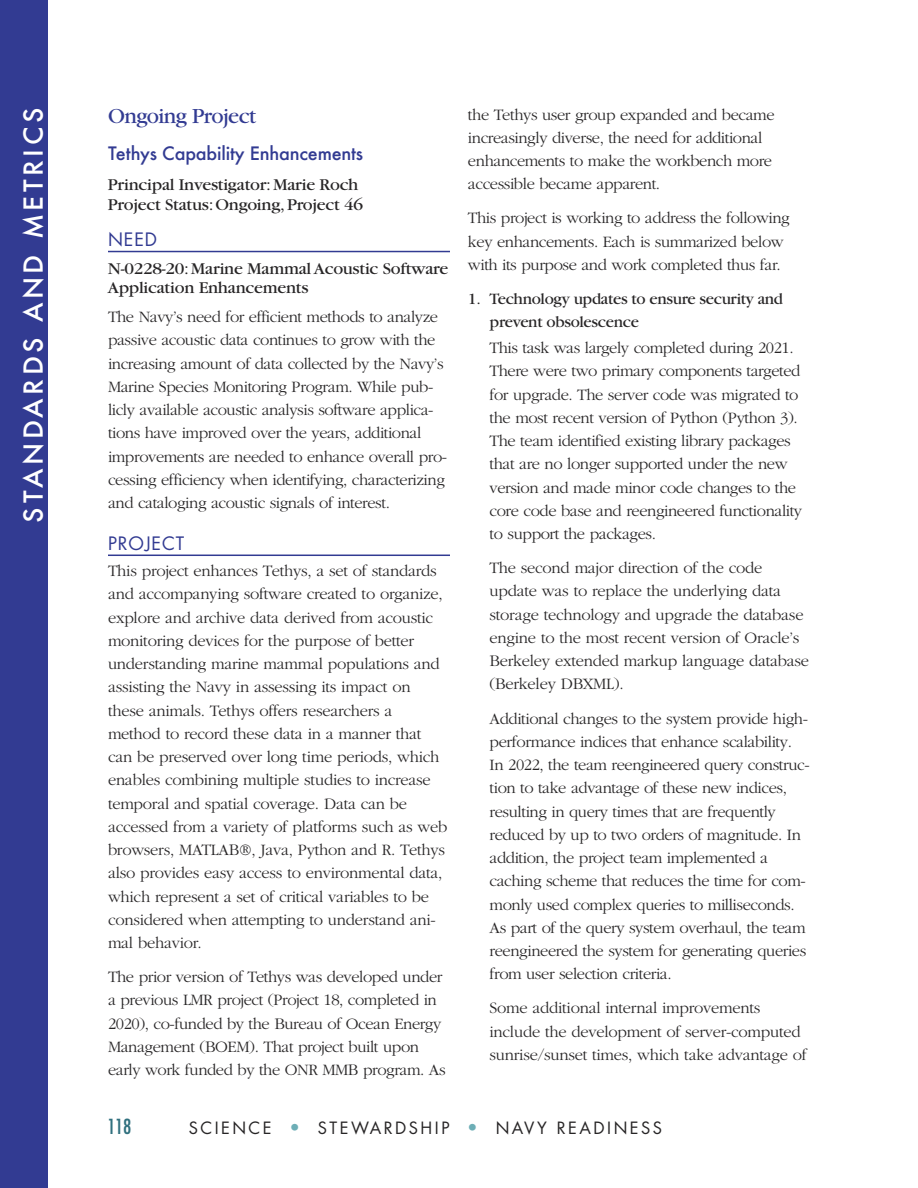
<style>
.page{position:relative;width:918px;height:1188px;background:#fff}
.page>*{position:absolute;margin:0;border:0;box-sizing:border-box;transform-origin:0 0}
.t1{font:500 25.5px "Futura";letter-spacing:.135em;color:#fff}
.t2{font:22.5px "Garamond";letter-spacing:-.025em;color:#323b92}
.t3{font:condensed 20.25px "Futura";color:#30707e}
.t4{font:500 18px "Futura";letter-spacing:-.01em;color:#323b92}
.t5{font:18px "Futura";letter-spacing:.05em;color:#323b92}
.t6{font:17.25px/19.5px "Garamond";letter-spacing:-.015em;color:#272526;scale:1.05 1}
.t7{font:300 16.5px/23.2px "Garamond";letter-spacing:-.025em;color:#272526}
.t8{font:16.5px/23.2px "Garamond";letter-spacing:-.02em;color:#272526}
.t9{font:16.5px "Futura";letter-spacing:.15em;color:#272526}
.s1{font-size:18px;color:#6daeb6}
</style>
<div class="page">
<hr style="left:108px;top:251px;width:342px;height:1px;background:#323b92">
<hr style="left:108px;top:555px;width:342px;height:1px;background:#323b92">
<div style="left:0;top:0;width:47px;height:1188px;background:#323b92"></div>
<p class="t1" style="left:16px;top:523px;width:416px;rotate:-90deg">STANDARDS AND METRICS</p>
<p class="t2" style="left:108px;top:108px;width:150px">Ongoing Project</p>
<p class="t4" style="left:108px;top:141px;width:257px">Tethys Capability Enhancements</p>
<p class="t6" style="left:108px;top:177px;width:245px">Principal Investigator: Marie Roch<br>Project Status: Ongoing, Project 46</p>
<p class="t5" style="left:108px;top:231px;width:51px">NEED</p>
<p class="t6" style="left:108px;top:260px;width:326px">N-0228-20: Marine Mammal Acoustic Software<br>Application Enhancements</p>
<p class="t7" style="left:108px;top:307px;width:341px">The Navy’s need for efficient methods to analyze passive acoustic data continues to grow with the increasing amount of data collected by the Navy’s Marine Species Monitoring Program. While pub&shy;licly available acoustic analysis software applica&shy;tions have improved over the years, additional improvements are needed to enhance overall pro&shy;cessing efficiency when identifying, characterizing and cataloging acoustic signals of interest.</p>
<p class="t5" style="left:108px;top:535px;width:78px">PROJECT</p>
<p class="t7" style="left:108px;top:560px;width:341px">This project enhances Tethys, a set of standards and accompanying software created to organize, explore and archive data derived from acoustic monitoring devices for the purpose of better understanding marine mammal populations and assisting the Navy in assessing its impact on these animals. Tethys offers researchers a method to record these data in a manner that can be preserved over long time periods, which enables combining multiple studies to increase temporal and spatial coverage. Data can be accessed from a variety of platforms such as web browsers, MATLAB®, Java, Python and R. Tethys also provides easy access to environmental data, which represent a set of critical variables to be considered when attempting to understand ani&shy;mal behavior.</p>
<p class="t7" style="left:108px;top:967px;width:339px">The prior version of Tethys was developed under a previous LMR project (Project 18, completed in 2020), co-funded by the Bureau of Ocean Energy Management (BOEM). That project built upon early work funded by the ONR MMB program. As</p>
<p class="t7" style="left:468px;top:104px;width:308px">the Tethys user group expanded and became increasingly diverse, the need for additional enhancements to make the workbench more accessible became apparent.</p>
<p class="t7" style="left:468px;top:208px;width:323px">This project is working to address the following key enhancements. Each is summarized below with its purpose and work completed thus far.</p>
<p class="t8" style="left:490px;top:289px;width:295px;text-indent:-22px">1. Technology updates to ensure security and prevent obsolescence</p>
<p class="t7" style="left:490px;top:338px;width:314px">This task was largely completed during 2021.<br>There were two primary components targeted for upgrade. The server code was migrated to the most recent version of Python (Python 3).<br>The team identified existing library packages that are no longer supported under the new version and made minor code changes to the core code base and reengineered functionality to support the packages.</p>
<p class="t7" style="left:490px;top:558px;width:321px">The second major direction of the code update was to replace the underlying data storage technology and upgrade the database engine to the most recent version of Oracle’s Berkeley extended markup language database (Berkeley DBXML).</p>
<p class="t7" style="left:490px;top:708px;width:322px">Additional changes to the system provide high&shy;performance indices that enhance scalability.<br>In 2022, the team reengineered query construc&shy;tion to take advantage of these new indices, resulting in query times that are frequently reduced by up to two orders of magnitude. In addition, the project team implemented a caching scheme that reduces the time for com&shy;monly used complex queries to milliseconds.<br>As part of the query system overhaul, the team reengineered the system for generating queries from user selection criteria.</p>
<p class="t7" style="left:490px;top:998px;width:319px">Some additional internal improvements include the development of server-computed sunrise/sunset times, which take advantage of</p>
<p class="t3" style="left:107px;top:1117px;width:25px">118</p>
<p class="t9" style="left:189px;top:1120px;width:475px">SCIENCE <span class="s1">•</span> STEWARDSHIP <span class="s1">•</span> NAVY READINESS</p>
</div>
